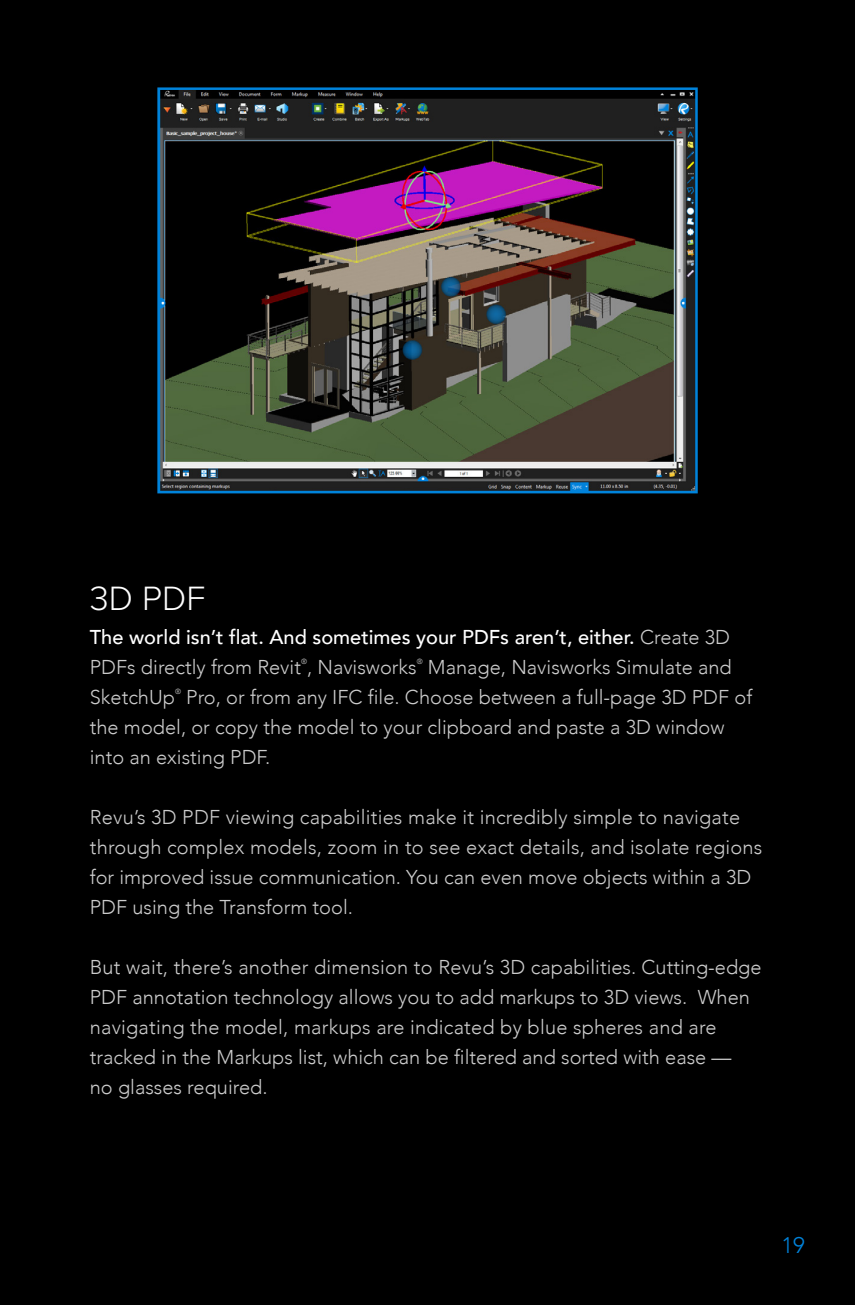
<style>
.page{position:relative;width:855px;height:1305px;background:#000}
.page>*{position:absolute;margin:0;border:0;box-sizing:border-box;transform-origin:0 0}
.t1{font:300 35px "Proxima Nova A";color:#fff}
.t2{font:300 22.5px "Avenir";color:#0083db}
.t3{font:300 20px/30px "Avenir";color:#ccc}
.t4{font:500 20px/30px "Avenir";color:#fff}
.t5{font:300 7.5px "Avenir";color:#ccc}
.s1{font-weight:300;color:#ccc}
</style>
<div class="page">
<img style="left:160px;top:90px;width:535px;height:400px">
<div style="left:157px;top:87px;width:541px;height:406px;border:2px solid #0083db"></div>
<h1 class="t1" style="left:90px;top:579px;width:117px">3D PDF</h1>
<p class="t4" style="left:90px;top:621px;width:642px">The world isn’t flat. And sometimes your PDFs aren’t, either. <span class="s1">Create 3D<br>PDFs directly from Revit , Navisworks</span></p>
<p class="t5" style="left:301px;top:657px;width:8px">®</p>
<p class="t5" style="left:417px;top:657px;width:7px">®</p>
<p class="t3" style="left:428px;top:652px;width:305px">Manage, Navisworks Simulate and</p>
<p class="t3" style="left:90px;top:682px;width:87px">SketchUp</p>
<p class="t5" style="left:175px;top:687px;width:8px">®</p>
<p class="t3" style="left:90px;top:682px;width:664px;text-indent:96px">Pro, or from any IFC file. Choose between a full-page 3D PDF of the model, or copy the model to your clipboard and paste a 3D window into an existing PDF.</p>
<p class="t3" style="left:90px;top:802px;width:674px">Revu’s 3D PDF viewing capabilities make it incredibly simple to navigate through complex models, zoom in to see exact details, and isolate regions for improved issue communication. You can even move objects within a 3D PDF using the Transform tool.</p>
<p class="t3" style="left:90px;top:952px;width:673px">But wait, there’s another dimension to Revu’s 3D capabilities. Cutting-edge PDF annotation technology allows you to add markups to 3D views. When navigating the model, markups are indicated by blue spheres and are tracked in the Markups list, which can be filtered and sorted with ease —<br>no glasses required.</p>
<p class="t2" style="left:782px;top:1232px;width:25px">19</p>
</div>
